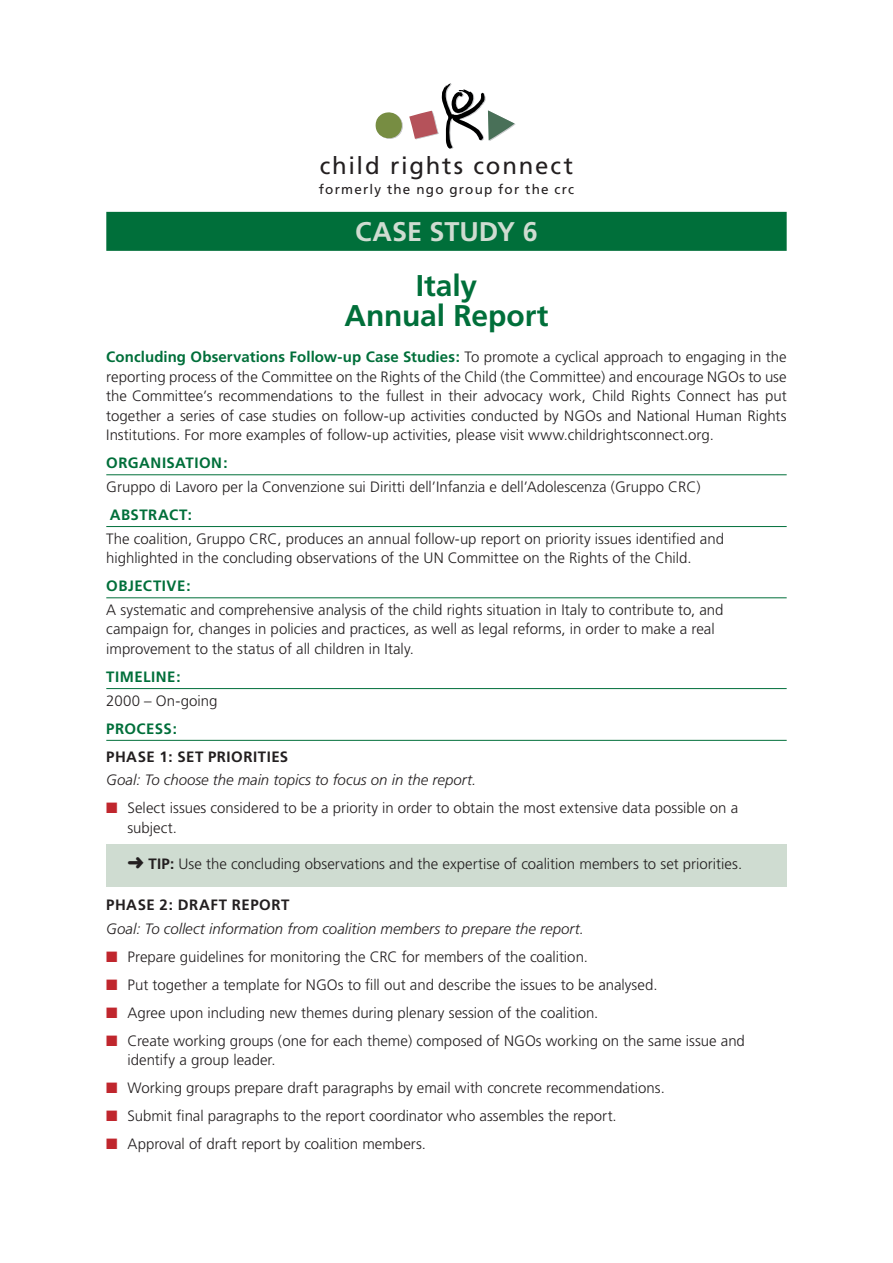
<style>
.page{position:relative;width:893px;height:1263px;background:#fff}
.page>*{position:absolute;margin:0;border:0;box-sizing:border-box;transform-origin:0 0}
.t1{font:700 30px/30px "Frutiger";letter-spacing:-.005em;color:#006f3a;text-align:center}
.t2{font:700 27px "Frutiger";color:#cfdcd1}
.t3{font:24px "Frutiger";letter-spacing:.07em;color:#231f20}
.t4{font:15.9px "Frutiger";color:#231f20}
.t5{font:300 15px/19.5px "Frutiger";color:#231f20}
.t6{font:italic 300 15px/23.7px "Frutiger";color:#231f20}
.t7{font:700 15px "Frutiger";letter-spacing:.03em;color:#006f3a}
.t8{font:700 15px "Frutiger";letter-spacing:.035em;color:#231f20}
.t9{font:13.5px "Frutiger";letter-spacing:.09em;color:#231f20}
.t10{font:7.2px "Frutiger";letter-spacing:.12em;color:#231f20}
.s1{font-weight:700;color:#006f3a}
.s2{color:#c0262d}
.s3{font-weight:700}
.s4{font-weight:700;font-style:normal}
</style>
<div class="page">
<div style="left:106px;top:844px;width:681px;height:43px;background:#cfdcd1"></div>
<div style="left:106px;top:212px;width:681px;height:39px;background:#006f3a"></div>
<svg style="left:409px;top:111px;width:29px;height:28px"></svg>
<svg style="left:375px;top:112px;width:28px;height:27px"></svg>
<svg style="left:442px;top:83px;width:73px;height:66px"></svg>
<hr style="left:106px;top:474px;width:681px;height:1px;background:#006f3a">
<hr style="left:106px;top:526px;width:681px;height:1px;background:#006f3a">
<hr style="left:106px;top:597px;width:681px;height:1px;background:#006f3a">
<hr style="left:106px;top:688px;width:681px;height:1px;background:#006f3a">
<hr style="left:106px;top:740px;width:681px;height:1px;background:#006f3a">
<p class="t4" style="left:373px;top:151px;width:147px">child rights connect</p>
<p class="t10" style="left:374px;top:170px;width:145px">formerly the ngo group for the crc</p>
<h3 class="t3" style="left:320px;top:152px;width:255px">child rights connect</h3>
<p class="t9" style="left:319px;top:181px;width:257px">formerly the ngo group for the crc</p>
<h2 class="t2" style="left:355px;top:216px;width:184px">CASE STUDY 6</h2>
<h1 class="t1" style="left:344px;top:270px;width:206px">Italy<br>Annual Report</h1>
<p class="t5" style="left:106px;top:347px;width:682px;text-align:justify"><span class="s1">Concluding Observations Follow-up Case Studies:</span> To promote a cyclical approach to engaging in the reporting process of the Committee on the Rights of the Child (the Committee) and encourage NGOs to use the Committee’s recommendations to the fullest in their advocacy work, Child Rights Connect has put together a series of case studies on follow-up activities conducted by NGOs and National Human Rights Institutions. For more examples of follow-up activities, please visit www.childrightsconnect.org.</p>
<p class="t7" style="left:106px;top:454px;width:123px">ORGANISATION:</p>
<p class="t5" style="left:106px;top:477px;width:596px">Gruppo di Lavoro per la Convenzione sui Diritti dell’Infanzia e dell’Adolescenza (Gruppo CRC)</p>
<p class="t7" style="left:110px;top:506px;width:83px">ABSTRACT:</p>
<p class="t5" style="left:106px;top:529px;width:619px">The coalition, Gruppo CRC, produces an annual follow-up report on priority issues identified and highlighted in the concluding observations of the UN Committee on the Rights of the Child.</p>
<p class="t7" style="left:106px;top:577px;width:86px">OBJECTIVE:</p>
<p class="t5" style="left:106px;top:600px;width:619px">A systematic and comprehensive analysis of the child rights situation in Italy to contribute to, and campaign for, changes in policies and practices, as well as legal reforms, in order to make a real improvement to the status of all children in Italy.</p>
<p class="t7" style="left:106px;top:668px;width:76px">TIMELINE:</p>
<p class="t5" style="left:106px;top:691px;width:113px">2000 – On-going</p>
<p class="t7" style="left:106px;top:719px;width:72px">PROCESS:</p>
<p class="t8" style="left:106px;top:747px;width:183px">PHASE 1: SET PRIORITIES</p>
<p class="t6" style="left:106px;top:768px;width:371px">Goal: To choose the main topics to focus on in the report.</p>
<p class="t5" style="left:128px;top:798px;width:612px;text-indent:-21px"><span class="s2">■</span> Select issues considered to be a priority in order to obtain the most extensive data possible on a subject.</p>
<p class="t5" style="left:128px;top:854px;width:616px">➜ <span class="s3">TIP:</span> Use the concluding observations and the expertise of coalition members to set priorities.</p>
<p class="t6" style="left:106px;top:893px;width:479px"><span class="s4">PHASE 2: DRAFT REPORT<br></span>Goal: To collect information from coalition members to prepare the report.</p>
<p class="t5" style="left:106px;top:947px;width:483px"><span class="s2">■</span> Prepare guidelines for monitoring the CRC for members of the coalition.</p>
<p class="t5" style="left:106px;top:975px;width:553px"><span class="s2">■</span> Put together a template for NGOs to fill out and describe the issues to be analysed.</p>
<p class="t5" style="left:106px;top:1003px;width:494px"><span class="s2">■</span> Agree upon including new themes during plenary session of the coalition.</p>
<p class="t5" style="left:128px;top:1031px;width:619px;text-indent:-21px"><span class="s2">■</span> Create working groups (one for each theme) composed of NGOs working on the same issue and identify a group leader.</p>
<p class="t5" style="left:106px;top:1078px;width:560px"><span class="s2">■</span> Working groups prepare draft paragraphs by email with concrete recommendations.</p>
<p class="t5" style="left:106px;top:1106px;width:512px"><span class="s2">■</span> Submit final paragraphs to the report coordinator who assembles the report.</p>
<p class="t5" style="left:106px;top:1134px;width:321px"><span class="s2">■</span> Approval of draft report by coalition members.</p>
</div>
